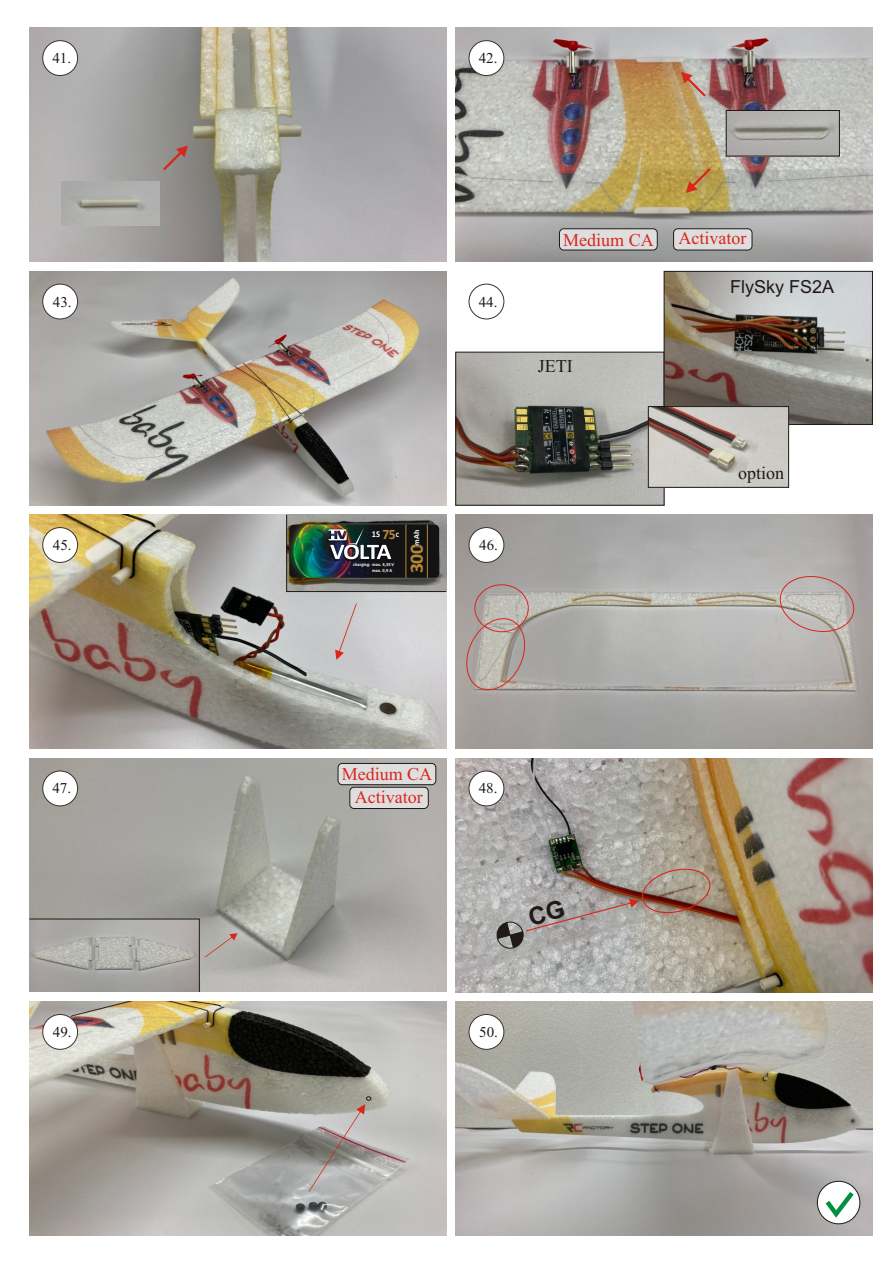
<style>
.page{position:relative;width:893px;height:1263px;background:#fff}
.page>*{position:absolute;margin:0;border:0;box-sizing:border-box;transform-origin:0 0}
.t1{font:700 18.6px "Calibri";color:#b38a30;scale:1.05 1}
.t2{font:18px/22.5px "Times New Roman";color:#d9261c;text-align:center}
.t3{font:18px "Times New Roman";color:#1f1a17}
.t4{font:18px "Arial";color:#1f1a17}
.t5{font:15px "Times New Roman";color:#1f1a17}
.t6{font:700 8.85px "Calibri";color:#fff;scale:.95 1}
.t7{font:700 7.8px "Calibri";color:#fff;scale:1.05 1}
.t8{font:700 4.65px/5.7px "Calibri";color:#fff;scale:.95 1}
.s1{font-size:14.25px;color:#b38a30}
.s2{font-size:6.75px}
</style>
<div class="page">
<img style="left:29px;top:28px;width:417px;height:234px">
<img style="left:61px;top:181px;width:99px;height:44px">
<svg style="left:163px;top:146px;width:25px;height:24px"></svg>
<img style="left:456px;top:1002px;width:416px;height:233px">
<svg style="left:817px;top:1181px;width:43px;height:43px"></svg>
<svg style="left:821px;top:1187px;width:37px;height:34px"></svg>
<img style="left:456px;top:758px;width:416px;height:234px">
<img style="left:29px;top:758px;width:417px;height:234px">
<svg style="left:29px;top:919px;width:208px;height:73px;background:#aaa9a5"></svg>
<div style="left:338px;top:763px;width:98px;height:22px;background:#dedede;border:1px solid #1f1a17;border-radius:4px"></div>
<div style="left:350px;top:787px;width:78px;height:22px;background:#dedede;border:1px solid #1f1a17;border-radius:4px"></div>
<img style="left:456px;top:515px;width:416px;height:234px">
<div style="left:475px;top:584px;width:54px;height:48px;border:1px solid #d9261c;border-radius:50%"></div>
<svg style="left:463px;top:614px;width:66px;height:80px;background:#b1a59f"></svg>
<svg style="left:777px;top:573px;width:80px;height:62px;background:#bbb2ae"></svg>
<img style="left:456px;top:28px;width:416px;height:234px">
<img style="left:728px;top:112px;width:110px;height:42px">
<div style="left:726px;top:110px;width:114px;height:46px;border:1px solid #1f1a17"></div>
<svg style="left:681px;top:72px;width:25px;height:25px"></svg>
<svg style="left:686px;top:168px;width:25px;height:25px"></svg>
<div style="left:559px;top:229px;width:98px;height:21px;background:#dedede;border:1px solid #1f1a17;border-radius:4px"></div>
<div style="left:673px;top:229px;width:79px;height:21px;background:#dedede;border:1px solid #1f1a17;border-radius:4px"></div>
<img style="left:29px;top:1002px;width:417px;height:233px">
<svg style="left:309px;top:1096px;width:62px;height:95px;background:#a8a3a0"></svg>
<img style="left:29px;top:515px;width:417px;height:234px">
<img style="left:29px;top:271px;width:417px;height:234px">
<div style="left:42px;top:40px;width:36px;height:36px;background:#fff;border:1px solid #383330;border-radius:50%"></div>
<div style="left:42px;top:527px;width:36px;height:36px;background:#fff;border:1px solid #383330;border-radius:50%"></div>
<div style="left:42px;top:771px;width:36px;height:35px;background:#fff;border:1px solid #383330;border-radius:50%"></div>
<div style="left:42px;top:284px;width:36px;height:35px;background:#fff;border:1px solid #383330;border-radius:50%"></div>
<div style="left:42px;top:1014px;width:36px;height:36px;background:#fff;border:1px solid #383330;border-radius:50%"></div>
<div style="left:469px;top:40px;width:35px;height:36px;background:#fff;border:1px solid #383330;border-radius:50%"></div>
<div style="left:469px;top:284px;width:35px;height:35px;background:#fff;border:1px solid #383330;border-radius:50%"></div>
<div style="left:469px;top:527px;width:35px;height:36px;background:#fff;border:1px solid #383330;border-radius:50%"></div>
<div style="left:469px;top:771px;width:35px;height:35px;background:#fff;border:1px solid #383330;border-radius:50%"></div>
<div style="left:469px;top:1014px;width:35px;height:36px;background:#fff;border:1px solid #383330;border-radius:50%"></div>
<img style="left:666px;top:273px;width:205px;height:150px">
<img style="left:457px;top:354px;width:205px;height:150px">
<div style="left:455px;top:352px;width:209px;height:154px;border:1px solid #1f1a17"></div>
<div style="left:664px;top:271px;width:209px;height:154px;border:1px solid #1f1a17"></div>
<img style="left:650px;top:408px;width:137px;height:78px">
<div style="left:648px;top:406px;width:141px;height:82px;border:1px solid #1f1a17"></div>
<img style="left:286px;top:514px;width:161px;height:78px">
<svg style="left:335px;top:603px;width:22px;height:57px"></svg>
<svg style="left:496px;top:866px;width:218px;height:83px;background:#a59a93"></svg>
<p class="t5" style="left:52px;top:53px;width:20px">41.</p>
<p class="t5" style="left:479px;top:53px;width:20px">42.</p>
<p class="t2" style="left:563px;top:230px;width:92px">Medium CA</p>
<p class="t2" style="left:678px;top:229px;width:69px">Activator</p>
<p class="t5" style="left:53px;top:296px;width:20px">43.</p>
<p class="t5" style="left:479px;top:296px;width:20px">44.</p>
<p class="t4" style="left:730px;top:280px;width:106px">FlySky FS2A</p>
<p class="t3" style="left:538px;top:360px;width:36px">JETI</p>
<p class="t3" style="left:738px;top:466px;width:48px">option</p>
<p class="t5" style="left:53px;top:540px;width:20px">45.</p>
<p class="t6" style="left:372px;top:530px;width:30px">1S <span class="s1">75</span><span class="s2">C</span></p>
<p class="t8" style="left:372px;top:562px;width:25px;text-indent:-19px">charging: max. 4,35 V max. 0,9 A</p>
<p class="t7" style="left:413px;top:546px;width:17px;rotate:-90deg">mAh</p>
<p class="t1" style="left:409px;top:573px;width:29px;rotate:-90deg">300</p>
<p class="t5" style="left:479px;top:540px;width:20px">46.</p>
<p class="t5" style="left:52px;top:783px;width:20px">47.</p>
<p class="t2" style="left:342px;top:765px;width:92px">Medium CA<br>Activator</p>
<p class="t5" style="left:479px;top:783px;width:20px">48.</p>
<p class="t5" style="left:53px;top:1026px;width:20px">49.</p>
<p class="t5" style="left:479px;top:1026px;width:20px">50.</p>
</div>
